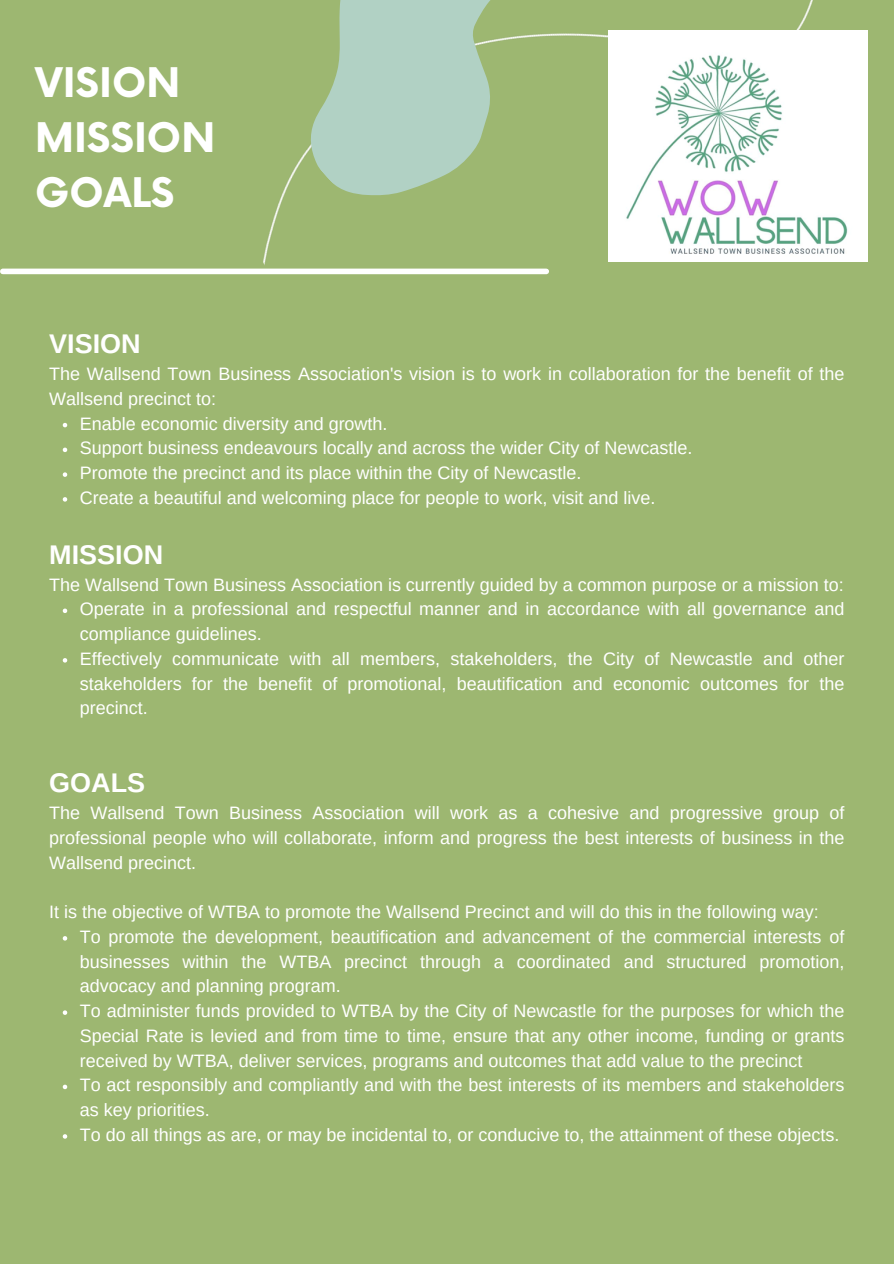
<style>
.page{position:relative;width:894px;height:1264px;background:#fff}
.page>*{position:absolute;margin:0;border:0;box-sizing:border-box;transform-origin:0 0}
.t1{font:700 39.75px/55.2px "Now";color:#fff}
.t2{font:700 27px "Arimo";color:#fff}
.t3{font:18px/24.8px "Arimo";color:#fff}
</style>
<div class="page">
<div style="left:0;top:0;width:893px;height:1263px;background:#9db771"></div>
<div style="left:3px;top:268px;width:543px;height:6px;background:#fff"></div>
<svg style="left:63px;top:423px;width:4px;height:4px"></svg>
<svg style="left:63px;top:447px;width:4px;height:5px"></svg>
<svg style="left:63px;top:472px;width:4px;height:5px"></svg>
<svg style="left:63px;top:497px;width:4px;height:4px"></svg>
<svg style="left:63px;top:608px;width:4px;height:5px"></svg>
<svg style="left:63px;top:658px;width:4px;height:4px"></svg>
<svg style="left:63px;top:936px;width:4px;height:4px"></svg>
<svg style="left:63px;top:1010px;width:4px;height:4px"></svg>
<svg style="left:63px;top:1084px;width:4px;height:5px"></svg>
<svg style="left:63px;top:1134px;width:4px;height:4px"></svg>
<img style="left:185px;top:0;width:683px;height:275px">
<img style="left:608px;top:30px;width:259px;height:231px">
<svg style="left:223px;top:0;width:423px;height:237px"></svg>
<p class="t1" style="left:35px;top:57px;width:181px">VISION<br>MISSION<br>GOALS</p>
<h2 class="t2" style="left:49px;top:328px;width:93px">VISION</h2>
<p class="t3" style="left:49px;top:361px;width:796px">The Wallsend Town Business Association's vision is to work in collaboration for the benefit of the</p>
<p class="t3" style="left:49px;top:386px;width:168px">Wallsend precinct to:</p>
<p class="t3" style="left:80px;top:411px;width:309px">Enable economic diversity and growth.</p>
<p class="t3" style="left:80px;top:436px;width:614px">Support business endeavours locally and across the wider City of Newcastle.</p>
<p class="t3" style="left:80px;top:460px;width:503px">Promote the precinct and its place within the City of Newcastle.</p>
<p class="t3" style="left:80px;top:485px;width:577px">Create a beautiful and welcoming place for people to work, visit and live.</p>
<h2 class="t2" style="left:49px;top:539px;width:115px">MISSION</h2>
<p class="t3" style="left:80px;top:572px;width:765px;text-indent:-31px">The Wallsend Town Business Association is currently guided by a common purpose or a mission to:<br>Operate in a professional and respectful manner and in accordance with all governance and compliance guidelines.<br>Effectively communicate with all members, stakeholders, the City of Newcastle and other stakeholders for the benefit of promotional, beautification and economic outcomes for the precinct.</p>
<h2 class="t2" style="left:49px;top:767px;width:97px">GOALS</h2>
<p class="t3" style="left:49px;top:800px;width:796px;text-align:justify">The Wallsend Town Business Association will work as a cohesive and progressive group of professional people who will collaborate, inform and progress the best interests of business in the Wallsend precinct.</p>
<p class="t3" style="left:80px;top:899px;width:765px;text-indent:-31px">It is the objective of WTBA to promote the Wallsend Precinct and will do this in the following way:<br>To promote the development, beautification and advancement of the commercial interests of businesses within the WTBA precinct through a coordinated and structured promotion, advocacy and planning program.<br>To administer funds provided to WTBA by the City of Newcastle for the purposes for which the Special Rate is levied and from time to time, ensure that any other income, funding or grants received by WTBA, deliver services, programs and outcomes that add value to the precinct<br>To act responsibly and compliantly and with the best interests of its members and stakeholders as key priorities.<br>To do all things as are, or may be incidental to, or conducive to, the attainment of these objects.</p>
</div>
